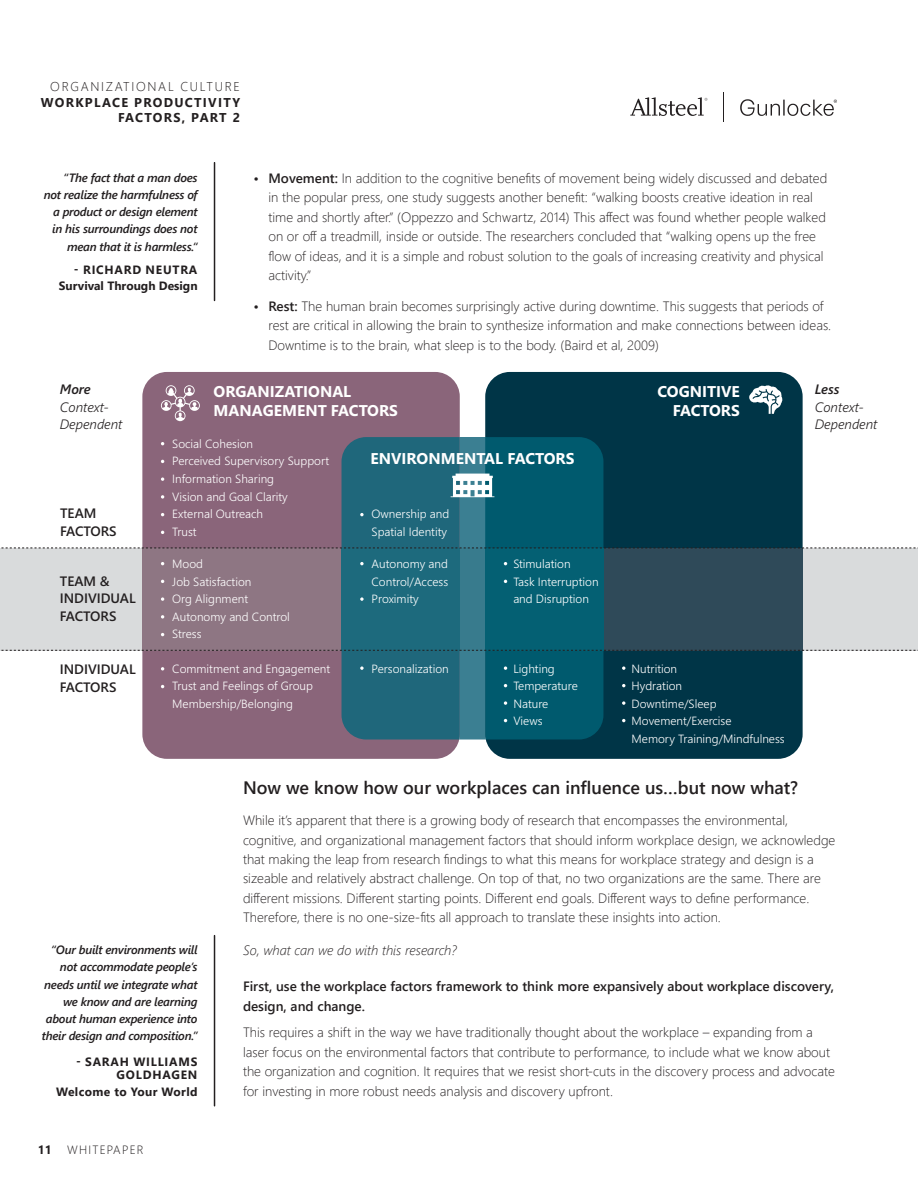
<style>
.page{position:relative;width:918px;height:1188px;background:#fff}
.page>*{position:absolute;margin:0;border:0;box-sizing:border-box;transform-origin:0 0}
.t1{font:600 18px "Segoe UI";color:#231f20}
.t2{font:700 15.6px/18.8px "Segoe UI";color:#fff}
.t3{font:600 13.65px/17.5px "Segoe UI";color:#231f20}
.t4{font:italic 300 13.65px/17.5px "Segoe UI";color:#231f20}
.t5{font:italic 600 13.65px "Segoe UI";color:#231f20}
.t6{font:300 13.5px/19.5px "Segoe UI";color:#231f20}
.t7{font:600 13.5px/19.5px "Segoe UI";color:#231f20}
.t8{font:italic 300 13.5px "Segoe UI";color:#231f20}
.t9{font:700 12.75px/15.3px "Segoe UI";letter-spacing:.1em;color:#231f20;text-align:right}
.t10{font:300 12.75px "Segoe UI";letter-spacing:.135em;color:#231f20}
.t11{font:300 12px/17.5px "Segoe UI";color:#fff}
.t12{font:italic 600 12px/17.2px "Segoe UI";letter-spacing:-.02em;color:#231f20;text-align:right}
.t13{font:700 12px/16.5px "Segoe UI";color:#231f20;text-align:right}
.t14{font:700 12px/13.5px "Segoe UI";letter-spacing:.065em;color:#231f20;text-align:right}
.t15{font:700 12px "Segoe UI";letter-spacing:.03em;color:#231f20}
.t16{font:300 12px "Segoe UI";letter-spacing:.1em;color:#231f20}
.s1{font-weight:600}
</style>
<div class="page">
<svg style="left:740px;top:99px;width:97px;height:17px"></svg>
<svg style="left:630px;top:97px;width:77px;height:19px"></svg>
<hr style="left:723px;top:92px;width:1px;height:30px;background:#231f20">
<div style="left:142px;top:372px;width:318px;height:387px;background:#8a657a;border-radius:25px"></div>
<div style="left:485px;top:372px;width:318px;height:387px;background:#003547;border-radius:25px"></div>
<div style="left:803px;top:548px;width:115px;height:102px;background:#d9dbdc"></div>
<div style="left:603px;top:548px;width:200px;height:102px;background:#2f4a59"></div>
<div style="left:0;top:548px;width:142px;height:102px;background:#d9dbdc"></div>
<div style="left:142px;top:548px;width:200px;height:102px;background:#8e7683"></div>
<div style="left:460px;top:548px;width:25px;height:102px;background:#387b8d"></div>
<div style="left:342px;top:548px;width:118px;height:102px;background:#1d6a7d"></div>
<div style="left:485px;top:548px;width:118px;height:102px;background:#046073"></div>
<svg style="left:161px;top:385px;width:39px;height:36px"></svg>
<svg style="left:749px;top:385px;width:34px;height:29px"></svg>
<svg style="left:360px;top:562px;width:4px;height:3px"></svg>
<svg style="left:360px;top:597px;width:4px;height:4px"></svg>
<svg style="left:161px;top:597px;width:3px;height:4px"></svg>
<svg style="left:161px;top:615px;width:3px;height:4px"></svg>
<svg style="left:1px;top:437px;width:917px;height:111px"></svg>
<svg style="left:1px;top:650px;width:917px;height:90px"></svg>
<hr style="left:214px;top:163px;width:1px;height:137px;background:#231f20">
<hr style="left:214px;top:936px;width:1px;height:170px;background:#231f20">
<p class="t10" style="left:50px;top:77px;width:191px">ORGANIZATIONAL CULTURE</p>
<p class="t9" style="left:41px;top:94px;width:201px">WORKPLACE PRODUCTIVITY<br>FACTORS, PART 2</p>
<p class="t12" style="left:44px;top:168px;width:155px">“The fact that a man does not realize the harmfulness of a product or design element in his surroundings does not mean that it is harmless.“</p>
<p class="t13" style="left:59px;top:261px;width:140px">- RICHARD NEUTRA<br>Survival Through Design</p>
<p class="t6" style="left:268px;top:167px;width:560px;text-indent:-15px"><span class="s1">• Movement:</span> In addition to the cognitive benefits of movement being widely discussed and debated in the popular press, one study suggests another benefit: “walking boosts creative ideation in real time and shortly after.” (Oppezzo and Schwartz, 2014) This affect was found whether people walked on or off a treadmill, inside or outside. The researchers concluded that “walking opens up the free flow of ideas, and it is a simple and robust solution to the goals of increasing creativity and physical activity.”</p>
<p class="t6" style="left:268px;top:296px;width:564px;text-indent:-15px"><span class="s1">• Rest:</span> The human brain becomes surprisingly active during downtime. This suggests that periods of rest are critical in allowing the brain to synthesize information and make connections between ideas.<br>Downtime is to the brain, what sleep is to the body. (Baird et al, 2009)</p>
<p class="t5" style="left:60px;top:378px;width:33px">More</p>
<p class="t4" style="left:60px;top:397px;width:64px">Context-<br>Dependent</p>
<p class="t3" style="left:60px;top:504px;width:58px">TEAM<br>FACTORS</p>
<p class="t3" style="left:60px;top:572px;width:77px">TEAM &amp;<br>INDIVIDUAL<br>FACTORS</p>
<p class="t3" style="left:60px;top:660px;width:77px">INDIVIDUAL<br>FACTORS</p>
<p class="t2" style="left:214px;top:384px;width:186px">ORGANIZATIONAL<br>MANAGEMENT FACTORS</p>
<p class="t2" style="left:657px;top:384px;width:84px;text-align:right">COGNITIVE<br>FACTORS</p>
<p class="t11" style="left:172px;top:435px;width:158px">Social Cohesion<br>Perceived Supervisory Support<br>Information Sharing<br>Vision and Goal Clarity<br>External Outreach<br>Trust</p>
<p class="t11" style="left:172px;top:555px;width:119px">Mood<br>Job Satisfaction<br>Org Alignment<br>Autonomy and Control<br>Stress</p>
<p class="t11" style="left:172px;top:659px;width:160px">Commitment and Engagement<br>Trust and Feelings of Group<br>Membership/Belonging</p>
<p class="t2" style="left:371px;top:450px;width:206px">ENVIRONMENTAL FACTORS</p>
<p class="t11" style="left:372px;top:505px;width:79px">Ownership and<br>Spatial Identity</p>
<p class="t11" style="left:372px;top:555px;width:78px;text-align:justify">Autonomy and Control/Access Proximity</p>
<p class="t11" style="left:372px;top:659px;width:79px">Personalization</p>
<p class="t11" style="left:513px;top:555px;width:87px">Stimulation<br>Task Interruption and Disruption</p>
<p class="t11" style="left:513px;top:659px;width:66px">Lighting<br>Temperature<br>Nature<br>Views</p>
<p class="t11" style="left:632px;top:659px;width:155px">Nutrition<br>Hydration<br>Downtime/Sleep<br>Movement/Exercise<br>Memory Training/Mindfulness</p>
<p class="t5" style="left:815px;top:378px;width:26px">Less</p>
<p class="t4" style="left:815px;top:397px;width:64px">Context-<br>Dependent</p>
<p class="t12" style="left:42px;top:940px;width:157px">“Our built environments will not accommodate people’s needs until we integrate what we know and are learning about human experience into their design and composition.”</p>
<p class="t14" style="left:76px;top:1055px;width:123px">- SARAH WILLIAMS<br>GOLDHAGEN</p>
<p class="t15" style="left:56px;top:1082px;width:143px">Welcome to Your World</p>
<p class="t15" style="left:38px;top:1140px;width:15px">11</p>
<p class="t16" style="left:67px;top:1140px;width:78px">WHITEPAPER</p>
<h1 class="t1" style="left:243px;top:773px;width:557px">Now we know how our workplaces can influence us…but now what?</h1>
<p class="t6" style="left:243px;top:810px;width:594px">While it’s apparent that there is a growing body of research that encompasses the environmental, cognitive, and organizational management factors that should inform workplace design, we acknowledge that making the leap from research findings to what this means for workplace strategy and design is a sizeable and relatively abstract challenge. On top of that, no two organizations are the same. There are different missions. Different starting points. Different end goals. Different ways to define performance.<br>Therefore, there is no one-size-fits all approach to translate these insights into action.</p>
<p class="t8" style="left:243px;top:939px;width:215px">So, what can we do with this research?</p>
<p class="t7" style="left:243px;top:977px;width:593px">First, use the workplace factors framework to think more expansively about workplace discovery, design, and change.</p>
<p class="t6" style="left:243px;top:1022px;width:593px">This requires a shift in the way we have traditionally thought about the workplace – expanding from a laser focus on the environmental factors that contribute to performance, to include what we know about the organization and cognition. It requires that we resist short-cuts in the discovery process and advocate for investing in more robust needs analysis and discovery upfront.</p>
</div>
